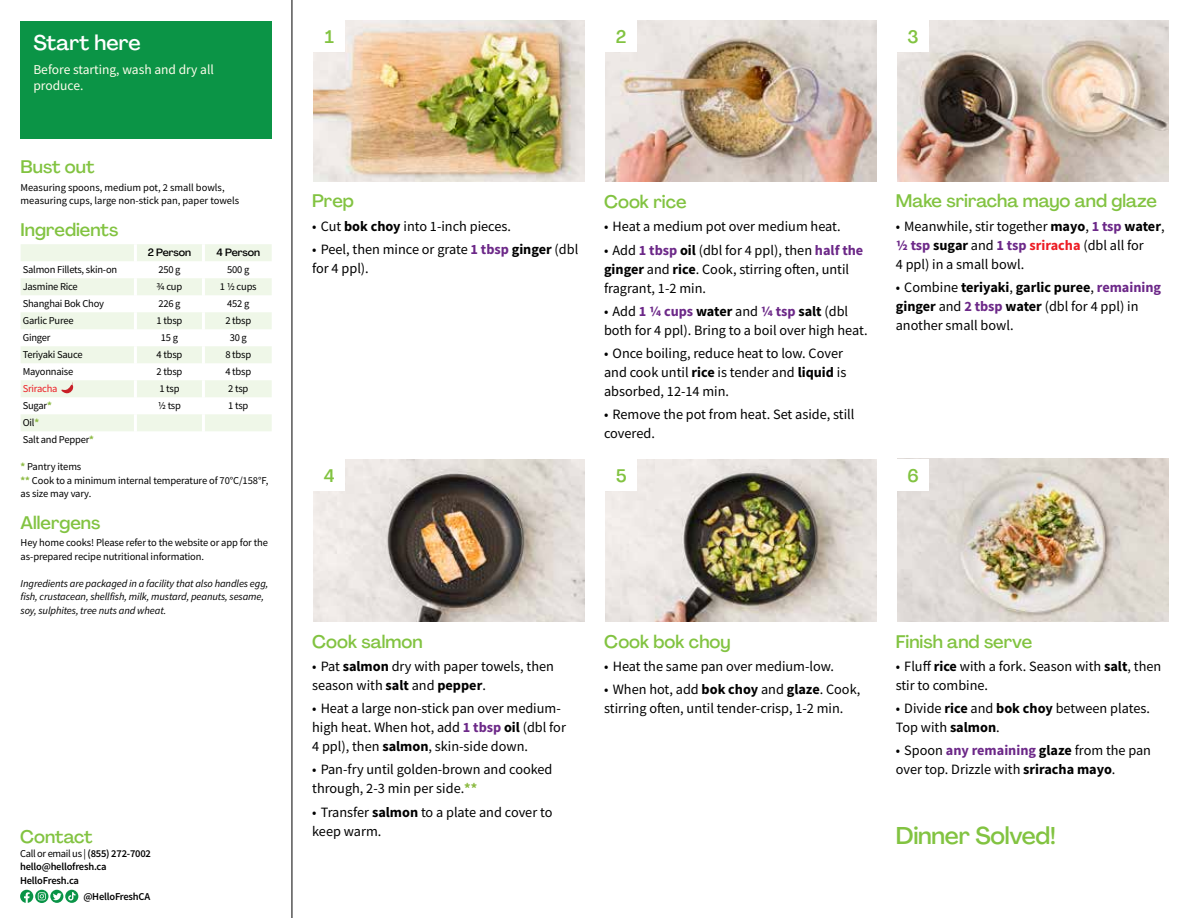
<style>
.page{position:relative;width:1188px;height:918px;background:#fff}
.page>*{position:absolute;margin:0;border:0;box-sizing:border-box;transform-origin:0 0}
.t1{font:500 24px "Agrandir";letter-spacing:-.01em;color:#82c341}
.t2{font:500 21px "Agrandir";color:#fff}
.t3{font:500 18px "Agrandir";color:#82c341}
.t4{font:14.25px/19px "Source Sans Pro";color:#000}
.t5{font:13.5px/16.2px "Source Sans Pro";color:#fffdec}
.t6{font:10.5px/13.5px "Source Sans Pro";letter-spacing:-.015em;color:#000}
.t7{font:italic 10.5px/13.5px "Source Sans Pro";letter-spacing:-.01em;color:#000}
.t8{font:600 10.5px/13.5px "Source Sans Pro";letter-spacing:-.02em;color:#000}
.t9{font:500 10.5px "Agrandir";letter-spacing:-.01em;color:#000}
.t10{font:10.5px "Source Sans Pro";letter-spacing:-.02em;color:#ed1d24}
.s1{font-weight:700;color:#8cba42}
.s2{font-weight:400}
.s3{font-weight:700}
.s4{font-weight:700;color:#6c2888}
.s5{font-weight:700;color:#ed1d24}
</style>
<div class="page">
<hr style="left:292px;top:0;width:1px;height:918px;background:#000">
<img style="left:313px;top:459px;width:272px;height:162px">
<img style="left:605px;top:459px;width:272px;height:162px">
<img style="left:897px;top:459px;width:272px;height:162px">
<img style="left:313px;top:20px;width:272px;height:161px">
<img style="left:605px;top:20px;width:272px;height:161px">
<img style="left:897px;top:20px;width:272px;height:161px">
<div style="left:21px;top:21px;width:251px;height:117px;background:#0b9446"></div>
<svg style="left:20px;top:890px;width:42px;height:13px"></svg>
<svg style="left:65px;top:890px;width:13px;height:13px"></svg>
<svg style="left:68px;top:892px;width:8px;height:9px"></svg>
<div style="left:313px;top:459px;width:32px;height:32px;background:#fff"></div>
<div style="left:605px;top:459px;width:32px;height:32px;background:#fff"></div>
<div style="left:897px;top:459px;width:32px;height:32px;background:#fff"></div>
<div style="left:313px;top:20px;width:32px;height:32px;background:#fff"></div>
<div style="left:605px;top:20px;width:32px;height:32px;background:#fff"></div>
<div style="left:897px;top:20px;width:32px;height:32px;background:#fff"></div>
<svg style="left:21px;top:244px;width:251px;height:187px;fill:#eff7e8"></svg>
<hr style="left:134px;top:244px;width:3px;height:17px;background:#fff">
<hr style="left:202px;top:244px;width:3px;height:17px;background:#fff">
<hr style="left:134px;top:261px;width:3px;height:17px;background:#fff">
<hr style="left:202px;top:261px;width:3px;height:17px;background:#fff">
<hr style="left:134px;top:278px;width:3px;height:17px;background:#fff">
<hr style="left:202px;top:278px;width:3px;height:17px;background:#fff">
<hr style="left:134px;top:295px;width:3px;height:17px;background:#fff">
<hr style="left:202px;top:295px;width:3px;height:17px;background:#fff">
<hr style="left:134px;top:312px;width:3px;height:17px;background:#fff">
<hr style="left:202px;top:312px;width:3px;height:17px;background:#fff">
<hr style="left:134px;top:329px;width:3px;height:17px;background:#fff">
<hr style="left:202px;top:329px;width:3px;height:17px;background:#fff">
<hr style="left:134px;top:346px;width:3px;height:17px;background:#fff">
<hr style="left:202px;top:346px;width:3px;height:17px;background:#fff">
<hr style="left:134px;top:363px;width:3px;height:17px;background:#fff">
<hr style="left:202px;top:363px;width:3px;height:17px;background:#fff">
<hr style="left:134px;top:380px;width:3px;height:17px;background:#fff">
<hr style="left:202px;top:380px;width:3px;height:17px;background:#fff">
<hr style="left:134px;top:397px;width:3px;height:17px;background:#fff">
<hr style="left:202px;top:397px;width:3px;height:17px;background:#fff">
<hr style="left:134px;top:414px;width:3px;height:17px;background:#fff">
<hr style="left:202px;top:414px;width:3px;height:17px;background:#fff">
<svg style="left:61px;top:382px;width:12px;height:14px"></svg>
<h2 class="t2" style="left:33px;top:29px;width:109px">Start here</h2>
<p class="t5" style="left:33px;top:62px;width:182px">Before starting, wash and dry all produce.</p>
<p class="t3" style="left:21px;top:156px;width:75px">Bust out</p>
<p class="t6" style="left:21px;top:180px;width:220px">Measuring spoons, medium pot, 2 small bowls, measuring cups, large non-stick pan, paper towels</p>
<p class="t3" style="left:21px;top:218px;width:99px">Ingredients</p>
<p class="t9" style="left:148px;top:246px;width:45px">2 Person</p>
<p class="t9" style="left:217px;top:246px;width:45px">4 Person</p>
<p class="t6" style="left:23px;top:262px;width:96px">Salmon Fillets, skin-on</p>
<p class="t6" style="left:158px;top:262px;width:24px">250 g</p>
<p class="t6" style="left:227px;top:262px;width:24px">500 g</p>
<p class="t6" style="left:23px;top:279px;width:57px">Jasmine Rice</p>
<p class="t6" style="left:157px;top:279px;width:27px">3/4 cup</p>
<p class="t6" style="left:220px;top:279px;width:38px">1 1/2 cups</p>
<p class="t6" style="left:23px;top:296px;width:83px">Shanghai Bok Choy</p>
<p class="t6" style="left:158px;top:296px;width:24px">226 g</p>
<p class="t6" style="left:227px;top:296px;width:24px">452 g</p>
<p class="t6" style="left:23px;top:313px;width:52px">Garlic Puree</p>
<p class="t6" style="left:157px;top:313px;width:27px">1 tbsp</p>
<p class="t6" style="left:225px;top:313px;width:27px">2 tbsp</p>
<p class="t6" style="left:23px;top:330px;width:29px">Ginger</p>
<p class="t6" style="left:161px;top:330px;width:19px">15 g</p>
<p class="t6" style="left:230px;top:330px;width:19px">30 g</p>
<p class="t6" style="left:23px;top:347px;width:61px">Teriyaki Sauce</p>
<p class="t6" style="left:157px;top:347px;width:27px">4 tbsp</p>
<p class="t6" style="left:225px;top:347px;width:27px">8 tbsp</p>
<p class="t6" style="left:23px;top:364px;width:52px">Mayonnaise</p>
<p class="t6" style="left:157px;top:364px;width:27px">2 tbsp</p>
<p class="t6" style="left:225px;top:364px;width:27px">4 tbsp</p>
<p class="t10" style="left:23px;top:382px;width:36px">Sriracha</p>
<p class="t6" style="left:159px;top:382px;width:22px">1 tsp</p>
<p class="t6" style="left:228px;top:382px;width:22px">2 tsp</p>
<p class="t6" style="left:23px;top:399px;width:31px">Sugar<span class="s1">*</span></p>
<p class="t6" style="left:158px;top:399px;width:25px">1/2 tsp</p>
<p class="t6" style="left:228px;top:399px;width:22px">1 tsp</p>
<p class="t6" style="left:23px;top:414px;width:73px;line-height:17px">Oil<span class="s1">*<br></span>Salt and Pepper<span class="s1">*</span></p>
<p class="t6" style="left:21px;top:460px;width:249px"><span class="s1">*</span> Pantry items<br><span class="s1">**</span> Cook to a minimum internal temperature of 70°C/158°F, as size may vary.</p>
<p class="t3" style="left:21px;top:511px;width:81px">Allergens</p>
<p class="t6" style="left:21px;top:536px;width:249px">Hey home cooks! Please refer to the website or app for the as-prepared recipe nutritional information.</p>
<p class="t7" style="left:21px;top:576px;width:249px">Ingredients are packaged in a facility that also handles egg, fish, crustacean, shellfish, milk, mustard, peanuts, sesame, soy, sulphites, tree nuts and wheat.</p>
<p class="t3" style="left:20px;top:826px;width:74px">Contact</p>
<p class="t8" style="left:20px;top:847px;width:132px"><span class="s2">Call or email us |</span> (855) 272-7002 hello@hellofresh.ca<br>HelloFresh.ca</p>
<p class="t8" style="left:83px;top:890px;width:68px">@HelloFreshCA</p>
<p class="t3" style="left:325px;top:26px;width:11px">1</p>
<p class="t3" style="left:616px;top:25px;width:12px">2</p>
<p class="t3" style="left:908px;top:25px;width:13px">3</p>
<p class="t3" style="left:312px;top:190px;width:43px">Prep</p>
<p class="t4" style="left:312px;top:216px;width:200px">• Cut <span class="s3">bok choy</span> into 1-inch pieces.</p>
<p class="t4" style="left:312px;top:240px;width:268px">• Peel, then mince or grate <span class="s4">1 tbsp</span> <span class="s3">ginger</span> (dbl for 4 ppl).</p>
<p class="t3" style="left:604px;top:191px;width:84px">Cook rice</p>
<p class="t4" style="left:604px;top:217px;width:238px">• Heat a medium pot over medium heat.</p>
<p class="t4" style="left:604px;top:240px;width:261px">• Add <span class="s4">1 tbsp</span> <span class="s3">oil</span> (dbl for 4 ppl), then <span class="s4">half the </span><span class="s3">ginger</span> and <span class="s3">rice</span>. Cook, stirring often, until fragrant, 1-2 min.</p>
<p class="t4" style="left:604px;top:301px;width:265px">• Add <span class="s4">1 1/4 cups</span> <span class="s3">water</span> and <span class="s4">1/4 tsp</span> <span class="s3">salt</span> (dbl both for 4 ppl). Bring to a boil over high heat.</p>
<p class="t4" style="left:604px;top:344px;width:244px">• Once boiling, reduce heat to low. Cover and cook until <span class="s3">rice</span> is tender and <span class="s3">liquid</span> is absorbed, 12-14 min.</p>
<p class="t4" style="left:604px;top:405px;width:252px">• Remove the pot from heat. Set aside, still covered.</p>
<p class="t3" style="left:896px;top:190px;width:263px">Make sriracha mayo and glaze</p>
<p class="t4" style="left:896px;top:216px;width:270px">• Meanwhile, stir together <span class="s3">mayo</span>, <span class="s4">1 tsp</span> <span class="s3">water</span>,<br><span class="s4">1/2 tsp</span> <span class="s3">sugar</span> and <span class="s4">1 tsp</span> <span class="s5">sriracha</span> (dbl all for<br>4 ppl) in a small bowl.</p>
<p class="t4" style="left:896px;top:278px;width:267px">• Combine <span class="s3">teriyaki</span>, <span class="s3">garlic puree</span>, <span class="s4">remaining </span><span class="s3">ginger</span> and <span class="s4">2 tbsp</span> <span class="s3">water</span> (dbl for 4 ppl) in another small bowl.</p>
<p class="t3" style="left:324px;top:465px;width:12px">4</p>
<p class="t3" style="left:616px;top:465px;width:12px">5</p>
<p class="t3" style="left:907px;top:464px;width:13px">6</p>
<p class="t3" style="left:312px;top:630px;width:112px">Cook salmon</p>
<p class="t4" style="left:312px;top:657px;width:243px">• Pat <span class="s3">salmon</span> dry with paper towels, then season with <span class="s3">salt</span> and <span class="s3">pepper</span>.</p>
<p class="t4" style="left:312px;top:699px;width:255px">• Heat a large non-stick pan over medium&shy;high heat. When hot, add <span class="s4">1 tbsp</span> <span class="s3">oil</span> (dbl for<br>4 ppl), then <span class="s3">salmon</span>, skin-side down.</p>
<p class="t4" style="left:312px;top:760px;width:242px">• Pan-fry until golden-brown and cooked through, 2-3 min per side.<span class="s1">**</span></p>
<p class="t4" style="left:312px;top:802px;width:242px">• Transfer <span class="s3">salmon</span> to a plate and cover to keep warm.</p>
<p class="t3" style="left:604px;top:630px;width:128px">Cook bok choy</p>
<p class="t4" style="left:604px;top:657px;width:231px">• Heat the same pan over medium-low.</p>
<p class="t4" style="left:604px;top:680px;width:258px">• When hot, add <span class="s3">bok choy</span> and <span class="s3">glaze</span>. Cook, stirring often, until tender-crisp, 1-2 min.</p>
<p class="t3" style="left:896px;top:630px;width:138px">Finish and serve</p>
<p class="t4" style="left:896px;top:657px;width:267px">• Fluff <span class="s3">rice</span> with a fork. Season with <span class="s3">salt</span>, then stir to combine.</p>
<p class="t4" style="left:896px;top:699px;width:256px">• Divide <span class="s3">rice</span> and <span class="s3">bok choy</span> between plates.<br>Top with <span class="s3">salmon</span>.</p>
<p class="t4" style="left:896px;top:741px;width:257px">• Spoon <span class="s4">any remaining</span> <span class="s3">glaze</span> from the pan over top. Drizzle with <span class="s3">sriracha mayo</span>.</p>
<h1 class="t1" style="left:896px;top:821px;width:162px">Dinner Solved!</h1>
</div>
